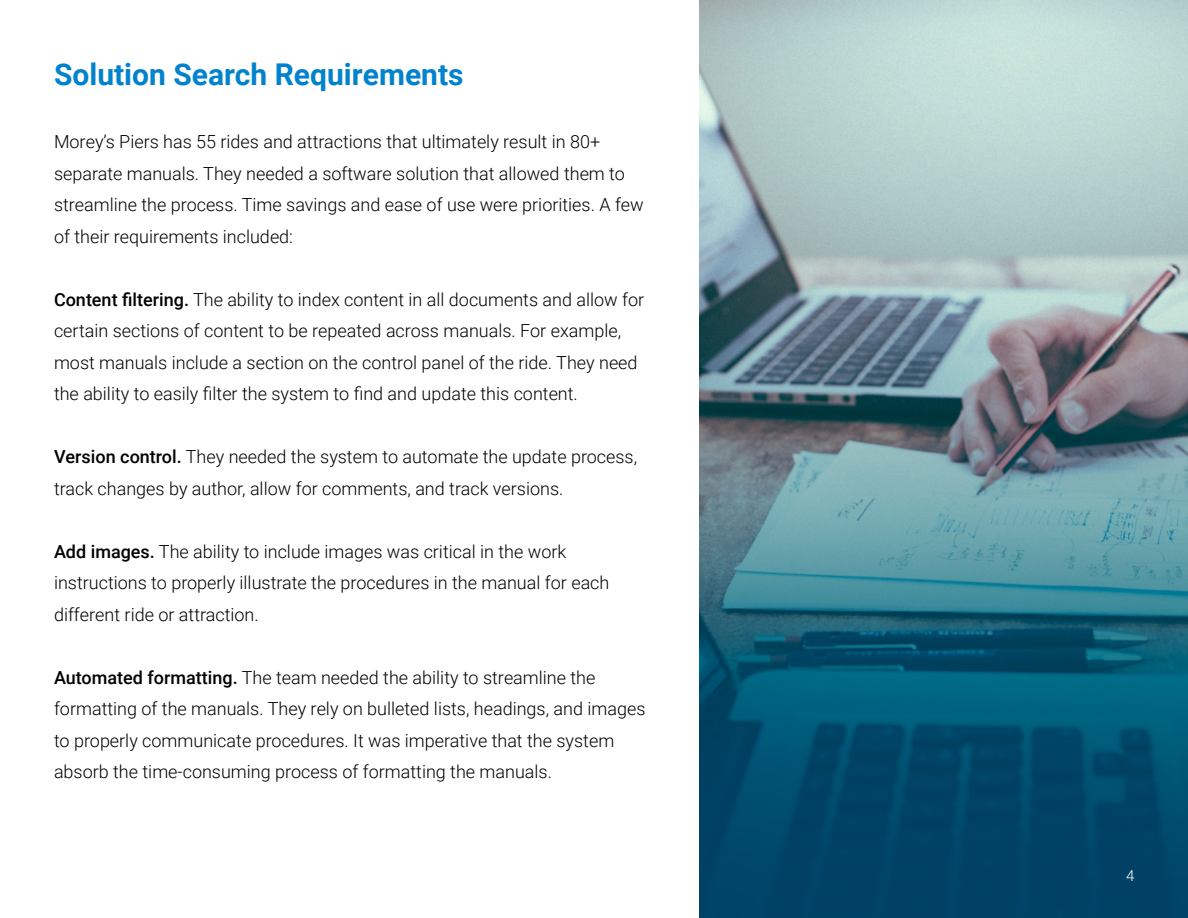
<style>
.page{position:relative;width:1188px;height:918px;background:#fff}
.page>*{position:absolute;margin:0;border:0;box-sizing:border-box;transform-origin:0 0}
.t1{font:700 30px "Roboto";color:#0083cc}
.t2{font:300 18px/31.5px "Roboto";color:#000}
.t3{font:300 15px "Roboto";color:#fff}
.s1{font-weight:500}
</style>
<div class="page">
<img style="left:700px;top:0;width:488px;height:918px">
<h1 class="t1" style="left:54px;top:54px;width:411px">Solution Search Requirements</h1>
<p class="t2" style="left:54px;top:126px;width:591px">Morey’s Piers has 55 rides and attractions that ultimately result in 80+ separate manuals. They needed a software solution that allowed them to streamline the process. Time savings and ease of use were priorities. A few of their requirements included:</p>
<p class="t2" style="left:54px;top:283px;width:592px"><span class="s1">Content filtering.</span> The ability to index content in all documents and allow for certain sections of content to be repeated across manuals. For example, most manuals include a section on the control panel of the ride. They need the ability to easily filter the system to find and update this content.</p>
<p class="t2" style="left:54px;top:441px;width:585px"><span class="s1">Version control.</span> They needed the system to automate the update process, track changes by author, allow for comments, and track versions.</p>
<p class="t2" style="left:54px;top:535px;width:557px"><span class="s1">Add images.</span> The ability to include images was critical in the work instructions to properly illustrate the procedures in the manual for each different ride or attraction.</p>
<p class="t2" style="left:54px;top:661px;width:593px"><span class="s1">Automated formatting.</span> The team needed the ability to streamline the formatting of the manuals. They rely on bulleted lists, headings, and images to properly communicate procedures. It was imperative that the system absorb the time-consuming process of formatting the manuals.</p>
<p class="t3" style="left:1126px;top:865px;width:10px">4</p>
</div>
